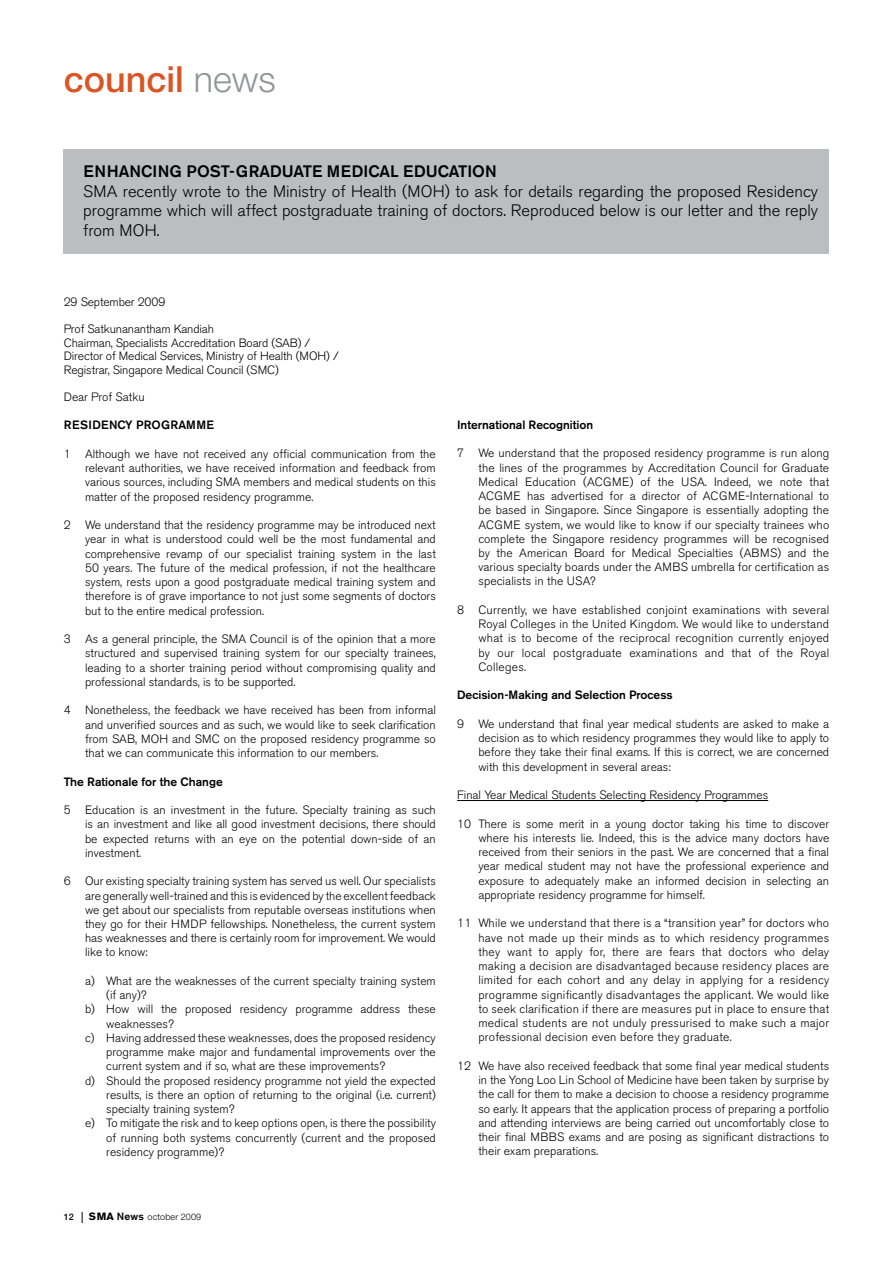
<style>
.page{position:relative;width:893px;height:1263px;background:#fff}
.page>*{position:absolute;margin:0;border:0;box-sizing:border-box;transform-origin:0 0}
.t1{font:500 36px "Helvetica Neue";color:#da5523}
.t2{font:300 16.5px/19.5px "Akzidenz Grotesk BE";color:#000;text-align:justify}
.t3{font:500 16.5px "Akzidenz Grotesk BE";letter-spacing:.04em;color:#000}
.t4{font:300 12px/14.2px "Akzidenz Grotesk BE";color:#000;text-align:justify}
.t5{font:500 12px "Akzidenz Grotesk BE";color:#000}
.t6{font:500 12px "Akzidenz Grotesk BE";letter-spacing:.04em;color:#000}
.t7{font:300 9px "Helvetica Neue";letter-spacing:.01em;color:#000}
.t8{font:500 9px "Helvetica Neue";color:#000}
.s1{font-weight:300;color:#939598}
.s2{font-family:"Akzidenz Grotesk BE";font-weight:700;font-size:10.5px}
.s3{font-family:"Akzidenz Grotesk BE";font-weight:500;font-size:10.5px}
</style>
<div class="page">
<div style="left:64px;top:149px;width:765px;height:104px;background:#bcbdc0"></div>
<hr style="left:457px;top:800px;width:311px;height:1px;background:#000">
<h1 class="t1" style="left:64px;top:58px;width:214px">council <span class="s1">news</span></h1>
<h2 class="t3" style="left:83px;top:162px;width:23px">Enhancing</h2>
<h2 class="t3" style="left:186px;top:162px;width:23px">Post</h2>
<h2 class="t3" style="left:229px;top:162px;width:42px">-g raduate</h2>
<h2 class="t3" style="left:327px;top:162px;width:25px">Medical</h2>
<h2 class="t3" style="left:403px;top:162px;width:23px">Education</h2>
<h2 class="t2" style="left:83px;top:182px;width:736px">SMA recently wrote to the Ministry of Health (MOH) to ask for details regarding the proposed Residency programme which will affect postgraduate training of doctors. Reproduced below is our letter and the reply from MOH.</h2>
<p class="t4" style="left:64px;top:295px;width:103px">29 September 2009</p>
<p class="t4" style="left:64px;top:322px;width:276px;line-height:13.5px;text-align:left">Prof Satkunanantham Kandiah<br>Chairman, Specialists Accreditation Board (SAB) / Director of Medical Services, Ministry of Health (MOH) / Registrar, Singapore Medical Council (SMC)</p>
<p class="t4" style="left:64px;top:390px;width:82px">Dear Prof Satku</p>
<p class="t6" style="left:64px;top:418px;width:152px">RESIDENCY PROGRAMME</p>
<p class="t4" style="left:85px;top:447px;width:352px;text-indent:-21px">1 Although we have not received any official communication from the relevant authorities, we have received information and feedback from various sources, including SMA members and medical students on this matter of the proposed residency programme.</p>
<p class="t4" style="left:85px;top:518px;width:352px;text-indent:-21px">2 We understand that the residency programme may be introduced next year in what is understood could well be the most fundamental and comprehensive revamp of our specialist training system in the last 50 years. The future of the medical profession, if not the healthcare system, rests upon a good postgraduate medical training system and therefore is of grave importance to not just some segments of doctors but to the entire medical profession.</p>
<p class="t4" style="left:85px;top:632px;width:352px;text-indent:-21px">3 As a general principle, the SMA Council is of the opinion that a more structured and supervised training system for our specialty trainees, leading to a shorter training period without compromising quality and professional standards, is to be supported.</p>
<p class="t4" style="left:85px;top:703px;width:352px;text-indent:-21px">4 Nonetheless, the feedback we have received has been from informal and unverified sources and as such, we would like to seek clarification from SAB, MOH and SMC on the proposed residency programme so that we can communicate this information to our members.</p>
<p class="t5" style="left:64px;top:774px;width:160px">The Rationale for the Change</p>
<p class="t4" style="left:85px;top:803px;width:352px;text-indent:-21px">5 Education is an investment in the future. Specialty training as such is an investment and like all good investment decisions, there should be expected returns with an eye on the potential down-side of an investment.</p>
<p class="t4" style="left:85px;top:874px;width:352px;text-indent:-21px">6 Our existing specialty training system has served us well. Our specialists are generally well-trained and this is evidenced by the excellent feedback we get about our specialists from reputable overseas institutions when they go for their HMDP fellowships. Nonetheless, the current system has weaknesses and there is certainly room for improvement. We would like to know:</p>
<p class="t4" style="left:85px;top:974px;width:352px">a) What are the weaknesses of the current specialty training system</p>
<p class="t4" style="left:106px;top:988px;width:42px">(if any)?</p>
<p class="t4" style="left:85px;top:1002px;width:352px">b) How will the proposed residency programme address these</p>
<p class="t4" style="left:106px;top:1017px;width:69px">weaknesses?</p>
<p class="t4" style="left:85px;top:1031px;width:352px">c) Having addressed these weaknesses, does the proposed residency</p>
<p class="t4" style="left:106px;top:1045px;width:331px">programme make major and fundamental improvements over the</p>
<p class="t4" style="left:106px;top:1059px;width:280px">current system and if so, what are these improvements?</p>
<p class="t4" style="left:85px;top:1074px;width:352px">d) Should the proposed residency programme not yield the expected</p>
<p class="t4" style="left:106px;top:1088px;width:331px">results, is there an option of returning to the original (i.e. current)</p>
<p class="t4" style="left:106px;top:1102px;width:130px">specialty training system?</p>
<p class="t4" style="left:85px;top:1116px;width:352px">e) To mitigate the risk and to keep options open, is there the possibility</p>
<p class="t4" style="left:106px;top:1131px;width:331px">of running both systems concurrently (current and the proposed</p>
<p class="t4" style="left:106px;top:1145px;width:119px">residency programme)?</p>
<p class="t8" style="left:64px;top:1211px;width:12px">12</p>
<p class="t7" style="left:89px;top:1211px;width:114px"><span class="s2">SMA</span> <span class="s3">News</span> october 2009</p>
<p class="t5" style="left:457px;top:417px;width:138px">International Recognition</p>
<p class="t4" style="left:478px;top:446px;width:352px;text-indent:-21px">7 We understand that the proposed residency programme is run along the lines of the programmes by Accreditation Council for Graduate Medical Education (ACGME) of the USA. Indeed, we note that ACGME has advertised for a director of ACGME-International to be based in Singapore. Since Singapore is essentially adopting the ACGME system, we would like to know if our specialty trainees who complete the Singapore residency programmes will be recognised by the American Board for Medical Specialties (ABMS) and the various specialty boards under the AMBS umbrella for certification as specialists in the USA?</p>
<p class="t4" style="left:478px;top:603px;width:352px;text-indent:-21px">8 Currently, we have established conjoint examinations with several Royal Colleges in the United Kingdom. We would like to understand what is to become of the reciprocal recognition currently enjoyed by our local postgraduate examinations and that of the Royal Colleges.</p>
<p class="t5" style="left:457px;top:688px;width:217px">Decision-Making and Selection Process</p>
<p class="t4" style="left:478px;top:717px;width:352px;text-indent:-21px">9 We understand that final year medical students are asked to make a decision as to which residency programmes they would like to apply to before they take their final exams. If this is correct, we are concerned with this development in several areas:</p>
<p class="t4" style="left:457px;top:788px;width:313px">Final Year Medical Students Selecting Residency Programmes</p>
<p class="t4" style="left:478px;top:817px;width:352px;text-indent:-21px">10 There is some merit in a young doctor taking his time to discover where his interests lie. Indeed, this is the advice many doctors have received from their seniors in the past. We are concerned that a final year medical student may not have the professional experience and exposure to adequately make an informed decision in selecting an appropriate residency programme for himself.</p>
<p class="t4" style="left:478px;top:916px;width:352px;text-indent:-21px">11 While we understand that there is a “transition year” for doctors who have not made up their minds as to which residency programmes they want to apply for, there are fears that doctors who delay making a decision are disadvantaged because residency places are limited for each cohort and any delay in applying for a residency programme significantly disadvantages the applicant. We would like to seek clarification if there are measures put in place to ensure that medical students are not unduly pressurised to make such a major professional decision even before they graduate.</p>
<p class="t4" style="left:478px;top:1059px;width:352px;text-indent:-21px">12 We have also received feedback that some final year medical students in the Yong Loo Lin School of Medicine have been taken by surprise by the call for them to make a decision to choose a residency programme so early. It appears that the application process of preparing a portfolio and attending interviews are being carried out uncomfortably close to their final MBBS exams and are posing as significant distractions to their exam preparations.</p>
</div>
